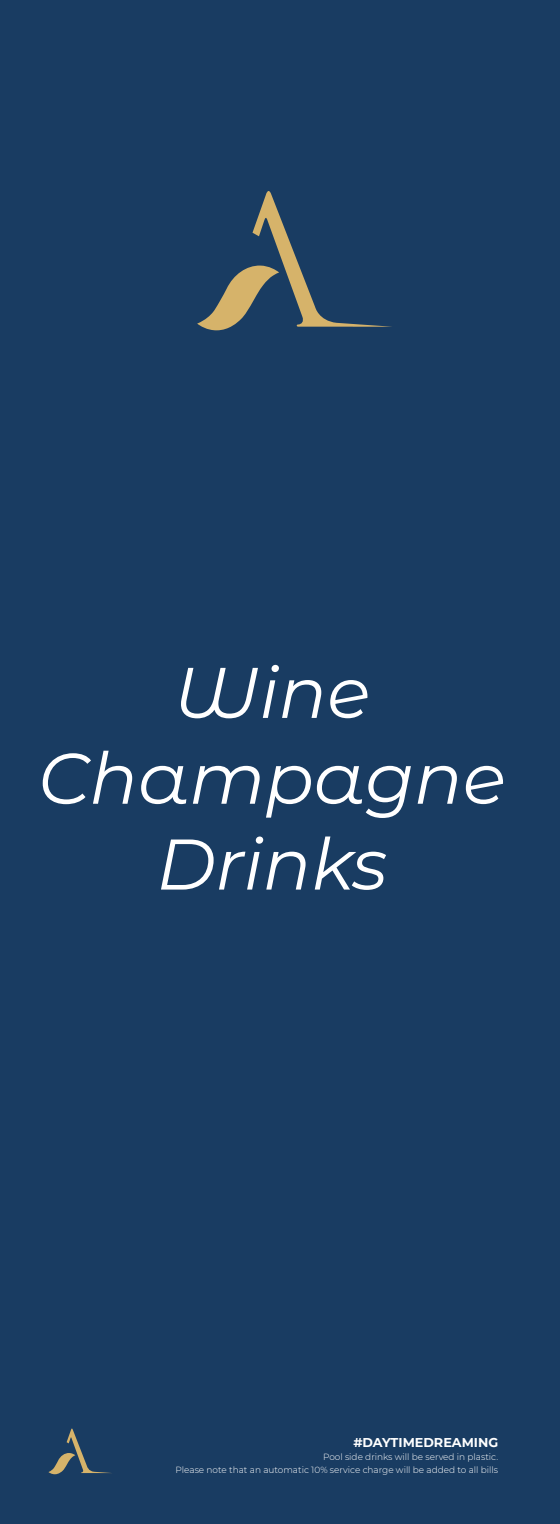
<style>
.page{position:relative;width:560px;height:1524px;background:#193c62}
.page>*{position:absolute;margin:0;border:0;box-sizing:border-box;transform-origin:0 0}
.t1{font:italic 71.5px/85.8px "Montserrat Alternates";color:#fff;text-align:center}
.t2{font:700 12.75px "Montserrat";color:#fff}
.t3{font:300 8.88px/12.8px "Montserrat";color:#fff;text-align:right}
</style>
<div class="page">
<svg style="left:197px;top:191px;width:195px;height:139px"></svg>
<svg style="left:48px;top:1428px;width:64px;height:46px"></svg>
<h1 class="t1" style="left:38px;top:647px;width:469px">Wine<br>Champagne<br>Drinks</h1>
<h2 class="t2" style="left:353px;top:1433px;width:146px">#DAYTIMEDREAMING</h2>
<p class="t3" style="left:176px;top:1450px;width:324px">Pool side drinks will be served in plastic.<br>Please note that an automatic 10% service charge will be added to all bills</p>
</div>
